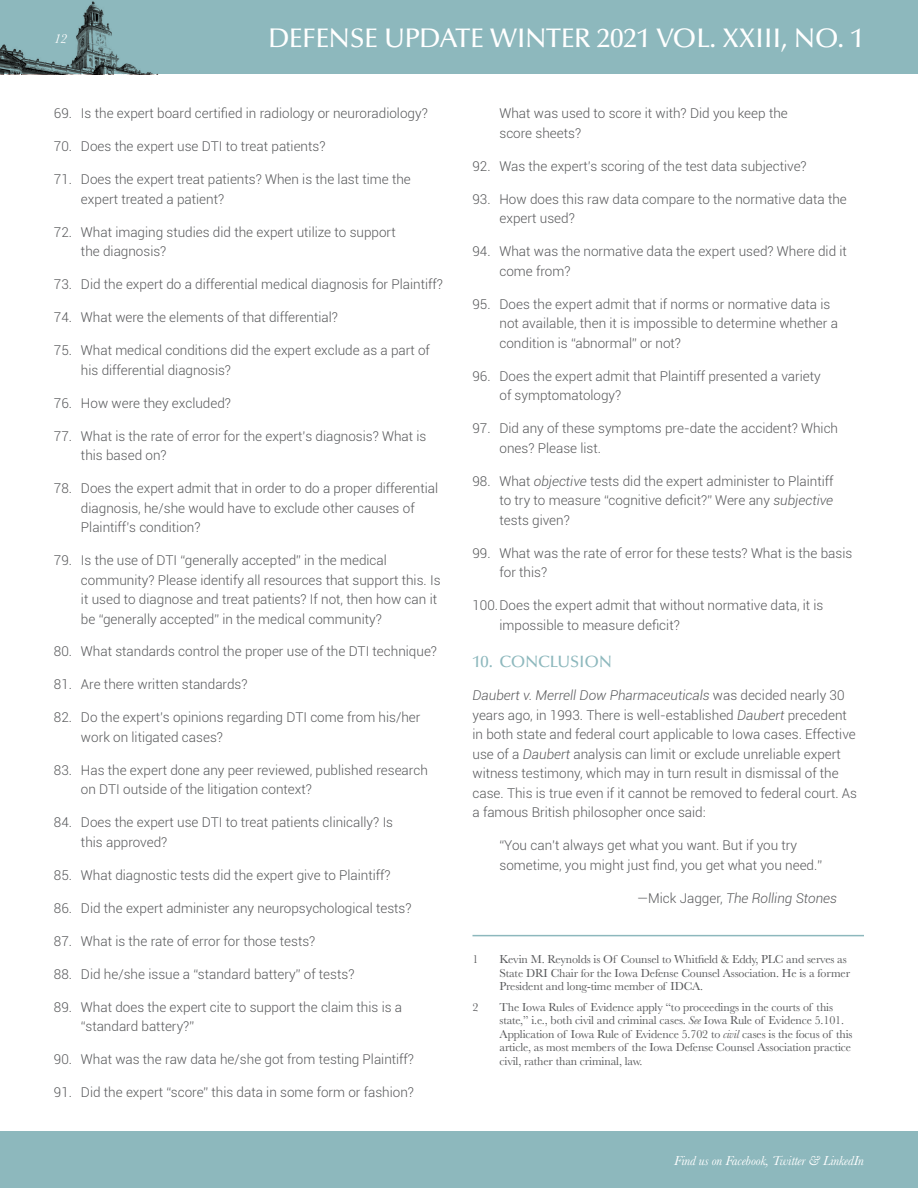
<style>
.page{position:relative;width:918px;height:1188px;background:#fff}
.page>*{position:absolute;margin:0;border:0;box-sizing:border-box;transform-origin:0 0}
.t1{font:500 27px "Optima";letter-spacing:-.01em;color:#fff}
.t2{font:500 16.5px "Optima";letter-spacing:-.01em;color:#8db8bd}
.t3{font:300 13.5px/19.5px "Roboto";color:#57585a}
.t4{font:italic 13.5px "Baskerville";letter-spacing:-.01em;color:#fff}
.t5{font:italic 300 13.5px "Roboto";color:#57585a}
.t6{font:12px/13.5px "Baskerville";letter-spacing:-.01em;color:#57585a}
.s1{font-style:italic}
.s2{font-style:normal}
</style>
<div class="page">
<div style="left:0;top:1131px;width:918px;height:57px;background:#8db8bd"></div>
<div style="left:0;top:0;width:918px;height:74px;background:#8db8bd"></div>
<img style="left:0;top:1px;width:158px;height:73px">
<hr style="left:472px;top:935px;width:392px;height:1px;background:#8db8bd">
<p class="t4" style="left:54px;top:29px;width:15px">12</p>
<h1 class="t1" style="left:269px;top:22px;width:597px">DEFENSE UPDATE WINTER 2021 VOL. XXIII, NO. 1</h1>
<p class="t3" style="left:54px;top:103px;width:375px">69. Is the expert board certified in radiology or neuroradiology?</p>
<p class="t3" style="left:54px;top:136px;width:273px">70. Does the expert use DTI to treat patients?</p>
<p class="t3" style="left:81px;top:169px;width:331px;text-indent:-27px">71. Does the expert treat patients? When is the last time the expert treated a patient?</p>
<p class="t3" style="left:81px;top:222px;width:316px;text-indent:-27px">72. What imaging studies did the expert utilize to support the diagnosis?</p>
<p class="t3" style="left:54px;top:274px;width:391px">73. Did the expert do a differential medical diagnosis for Plaintiff?</p>
<p class="t3" style="left:54px;top:307px;width:285px">74. What were the elements of that differential?</p>
<p class="t3" style="left:81px;top:340px;width:350px;text-indent:-27px">75. What medical conditions did the expert exclude as a part of his differential diagnosis?</p>
<p class="t3" style="left:54px;top:393px;width:179px">76. How were they excluded?</p>
<p class="t3" style="left:81px;top:426px;width:347px;text-indent:-27px">77. What is the rate of error for the expert’s diagnosis? What is this based on?</p>
<p class="t3" style="left:81px;top:478px;width:359px;text-indent:-27px">78. Does the expert admit that in order to do a proper differential diagnosis, he/she would have to exclude other causes of<br>Plaintiff’s condition?</p>
<p class="t3" style="left:81px;top:550px;width:361px;text-indent:-27px">79. Is the use of DTI “generally accepted” in the medical community? Please identify all resources that support this. Is it used to diagnose and treat patients? If not, then how can it be “generally accepted” in the medical community?</p>
<p class="t3" style="left:54px;top:642px;width:385px">80. What standards control the proper use of the DTI technique?</p>
<p class="t3" style="left:54px;top:674px;width:195px">81. Are there written standards?</p>
<p class="t3" style="left:81px;top:707px;width:341px;text-indent:-27px">82. Do the expert’s opinions regarding DTI come from his/her work on litigated cases?</p>
<p class="t3" style="left:81px;top:760px;width:348px;text-indent:-27px">83. Has the expert done any peer reviewed, published research on DTI outside of the litigation context?</p>
<p class="t3" style="left:81px;top:812px;width:314px;text-indent:-27px">84. Does the expert use DTI to treat patients clinically? Is this approved?</p>
<p class="t3" style="left:54px;top:865px;width:338px">85. What diagnostic tests did the expert give to Plaintiff?</p>
<p class="t3" style="left:54px;top:898px;width:359px">86. Did the expert administer any neuropsychological tests?</p>
<p class="t3" style="left:54px;top:931px;width:263px">87. What is the rate of error for those tests?</p>
<p class="t3" style="left:54px;top:964px;width:302px">88. Did he/she issue a “standard battery” of tests?</p>
<p class="t3" style="left:81px;top:997px;width:323px;text-indent:-27px">89. What does the expert cite to support the claim this is a “standard battery?”</p>
<p class="t3" style="left:54px;top:1049px;width:362px">90. What was the raw data he/she got from testing Plaintiff?</p>
<p class="t3" style="left:54px;top:1082px;width:362px">91. Did the expert “score” this data in some form or fashion?</p>
<p class="t3" style="left:500px;top:103px;width:290px">What was used to score it with? Did you keep the score sheets?</p>
<p class="t3" style="left:472px;top:156px;width:336px">92. Was the expert’s scoring of the test data subjective?</p>
<p class="t3" style="left:500px;top:189px;width:349px;text-indent:-27px">93. How does this raw data compare to the normative data the expert used?</p>
<p class="t3" style="left:500px;top:241px;width:349px;text-indent:-27px">94. What was the normative data the expert used? Where did it come from?</p>
<p class="t3" style="left:500px;top:294px;width:340px;text-indent:-27px">95. Does the expert admit that if norms or normative data is not available, then it is impossible to determine whether a condition is “abnormal” or not?</p>
<p class="t3" style="left:500px;top:366px;width:323px;text-indent:-27px">96. Does the expert admit that Plaintiff presented a variety of symptomatology?</p>
<p class="t3" style="left:500px;top:418px;width:340px;text-indent:-27px">97. Did any of these symptoms pre-date the accident? Which ones? Please list.</p>
<p class="t3" style="left:500px;top:471px;width:336px;text-align:justify;text-indent:-27px">98. What <span class="s1">objective</span> tests did the expert administer to Plaintiff to try to measure “cognitive deficit?” Were any <span class="s1">subjective </span>tests given?</p>
<p class="t3" style="left:500px;top:543px;width:354px;text-indent:-27px">99. What was the rate of error for these tests? What is the basis for this?</p>
<p class="t3" style="left:500px;top:595px;width:326px;text-indent:-27px">100.Does the expert admit that without normative data, it is impossible to measure deficit?</p>
<p class="t2" style="left:472px;top:652px;width:141px">10. CONCLUSION</p>
<p class="t3" style="left:472px;top:685px;width:386px"><span class="s1">Daubert v. Merrell Dow Pharmaceuticals</span> was decided nearly 30 years ago, in 1993. There is well-established <span class="s1">Daubert</span> precedent in both state and federal court applicable to Iowa cases. Effective use of a <span class="s1">Daubert</span> analysis can limit or exclude unreliable expert witness testimony, which may in turn result in dismissal of the case. This is true even if it cannot be removed to federal court. As a famous British philosopher once said:</p>
<p class="t3" style="left:500px;top:835px;width:324px">“You can’t always get what you want. But if you try sometime, you might just find, you get what you need.”</p>
<p class="t5" style="left:637px;top:888px;width:201px"><span class="s2">—Mick Jagger,</span> The Rolling Stones</p>
<p class="t6" style="left:472px;top:953px;width:7px">1</p>
<p class="t6" style="left:500px;top:953px;width:352px">Kevin M. Reynolds is Of Counsel to Whitfield &amp; Eddy, PLC and serves as<br>State DRI Chair for the Iowa Defense Counsel Association. He is a former<br>President and long-time member of IDCA.</p>
<p class="t6" style="left:472px;top:1000px;width:7px">2</p>
<p class="t6" style="left:500px;top:1000px;width:355px">The Iowa Rules of Evidence apply “to proceedings in the courts of this state,” i.e., both civil and criminal cases. <span class="s1">See</span> Iowa Rule of Evidence 5.101.<br>Application of Iowa Rule of Evidence 5.702 to <span class="s1">civil</span> cases is the focus of this article, as most members of the Iowa Defense Counsel Association practice civil, rather than criminal, law.</p>
<p class="t4" style="left:674px;top:1151px;width:191px">Find us on Facebook, Twitter &amp; LinkedIn</p>
</div>
